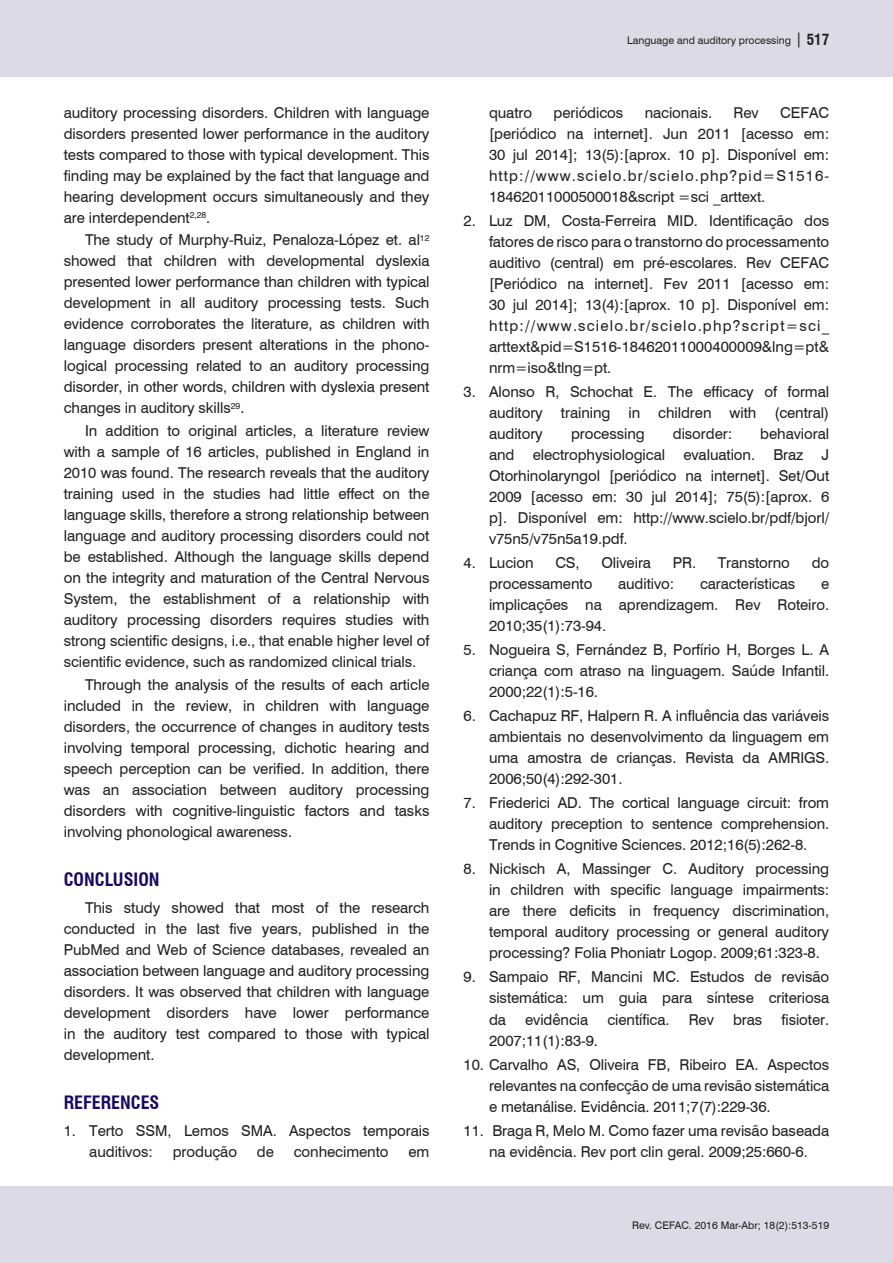
<style>
.page{position:relative;width:893px;height:1263px;background:#fff}
.page>*{position:absolute;margin:0;border:0;box-sizing:border-box;transform-origin:0 0}
.Nivel_1{font:700 condensed 18px "Swiss 721 BT";color:#18085f}
.Corpo_do_texto_INGL{font:15px/21px "Swiss 721 BT";letter-spacing:-.005em;color:#231f20;text-align:justify}
.t1{font:10.5px "Swiss 721 BT";color:#231f20}
.s1{font-size:15px}
.s2{font-weight:700;font-stretch:condensed;font-size:15px}
</style>
<div class="page">
<div style="left:0;top:1186px;width:893px;height:77px;background:#dcdae7"></div>
<div style="left:0;top:0;width:893px;height:77px;background:#dcdae7"></div>
<p class="Corpo_do_texto_INGL" style="left:64px;top:101px;width:367px">auditory processing disorders. Children with language disorders presented lower performance in the auditory tests compared to those with typical development. This finding may be explained by the fact that language and hearing development occurs simultaneously and they are interdependent<sup>2,28</sup>.</p>
<p class="Corpo_do_texto_INGL" style="left:64px;top:229px;width:367px;text-indent:21px">The study of Murphy-Ruiz, Penaloza-López et. al<sup>12 </sup>showed that children with developmental dyslexia presented lower performance than children with typical development in all auditory processing tests. Such evidence corroborates the literature, as children with language disorders present alterations in the phono&shy;logical processing related to an auditory processing disorder, in other words, children with dyslexia present changes in auditory skills<sup>29</sup>.</p>
<p class="Corpo_do_texto_INGL" style="left:64px;top:420px;width:367px;text-indent:21px">In addition to original articles, a literature review with a sample of 16 articles, published in England in 2010 was found. The research reveals that the auditory training used in the studies had little effect on the language skills, therefore a strong relationship between language and auditory processing disorders could not be established. Although the language skills depend on the integrity and maturation of the Central Nervous System, the establishment of a relationship with auditory processing disorders requires studies with strong scientific designs, i.e., that enable higher level of scientific evidence, such as randomized clinical trials.</p>
<p class="Corpo_do_texto_INGL" style="left:64px;top:673px;width:367px;text-indent:21px">Through the analysis of the results of each article included in the review, in children with language disorders, the occurrence of changes in auditory tests involving temporal processing, dichotic hearing and speech perception can be verified. In addition, there was an association between auditory processing disorders with cognitive-linguistic factors and tasks involving phonological awareness.</p>
<p class="Nivel_1" style="left:64px;top:868px;width:97px">CONCLUSION</p>
<p class="Corpo_do_texto_INGL" style="left:64px;top:896px;width:367px;text-indent:21px">This study showed that most of the research conducted in the last five years, published in the PubMed and Web of Science databases, revealed an association between language and auditory processing disorders. It was observed that children with language development disorders have lower performance in the auditory test compared to those with typical development.</p>
<p class="Nivel_1" style="left:64px;top:1091px;width:97px">REFERENCES</p>
<p class="Corpo_do_texto_INGL" style="left:89px;top:1119px;width:342px;text-indent:-26px">1. Terto SSM, Lemos SMA. Aspectos temporais auditivos:</p>
<p class="Corpo_do_texto_INGL" style="left:173px;top:1140px;width:66px">produção</p>
<p class="Corpo_do_texto_INGL" style="left:257px;top:1140px;width:19px">de</p>
<p class="Corpo_do_texto_INGL" style="left:294px;top:1140px;width:96px">conhecimento</p>
<p class="Corpo_do_texto_INGL" style="left:408px;top:1140px;width:22px">em</p>
<p class="t1" style="left:627px;top:33px;width:204px">Language and auditory processing <span class="s1">|</span> <span class="s2">517</span></p>
<p class="Corpo_do_texto_INGL" style="left:489px;top:101px;width:45px">quatro</p>
<p class="Corpo_do_texto_INGL" style="left:554px;top:101px;width:71px">periódicos</p>
<p class="Corpo_do_texto_INGL" style="left:645px;top:101px;width:69px">nacionais.</p>
<p class="Corpo_do_texto_INGL" style="left:734px;top:101px;width:27px">Rev</p>
<p class="Corpo_do_texto_INGL" style="left:489px;top:101px;width:342px;text-indent:291px">CEFAC [periódico na internet]. Jun 2011 [acesso em:<br>30 jul 2014]; 13(5):[aprox. 10 p]. Disponível em: http://www.scielo.br/scielo.php?pid=S1516- 18462011000500018&amp;script =sci _arttext.</p>
<p class="Corpo_do_texto_INGL" style="left:489px;top:209px;width:342px;text-indent:-26px">2. Luz DM, Costa-Ferreira MID. Identificação dos fatores de risco para o transtorno do processamento auditivo (central) em pré-escolares. Rev CEFAC [Periódico na internet]. Fev 2011 [acesso em:<br>30 jul 2014]; 13(4):[aprox. 10 p]. Disponível em: http://www.scielo.br/scielo.php?script=sci_ arttext&amp;pid=S1516-18462011000400009&amp;lng=pt&amp; nrm=iso&amp;tlng=pt.</p>
<p class="Corpo_do_texto_INGL" style="left:489px;top:380px;width:342px;text-indent:-26px">3. Alonso R, Schochat E. The efficacy of formal auditory training in children with (central) auditory</p>
<p class="Corpo_do_texto_INGL" style="left:489px;top:422px;width:342px;text-indent:271px">behavioral and electrophysiological evaluation. Braz J Otorhinolaryngol [periódico na internet]. Set/Out 2009 [acesso em: 30 jul 2014]; 75(5):[aprox. 6 p]. Disponível em: http://www.scielo.br/pdf/bjorl/ v75n5/v75n5a19.pdf.</p>
<p class="Corpo_do_texto_INGL" style="left:463px;top:552px;width:72px">4. Lucion</p>
<p class="Corpo_do_texto_INGL" style="left:555px;top:552px;width:26px">CS,</p>
<p class="Corpo_do_texto_INGL" style="left:601px;top:552px;width:51px">Oliveira</p>
<p class="Corpo_do_texto_INGL" style="left:673px;top:552px;width:119px">PR. Transtorno</p>
<p class="Corpo_do_texto_INGL" style="left:812px;top:552px;width:19px">do</p>
<p class="Corpo_do_texto_INGL" style="left:489px;top:573px;width:105px">processamento</p>
<p class="Corpo_do_texto_INGL" style="left:618px;top:573px;width:58px">auditivo:</p>
<p class="Corpo_do_texto_INGL" style="left:700px;top:573px;width:97px">características</p>
<p class="Corpo_do_texto_INGL" style="left:571px;top:422px;width:75px">processing</p>
<p class="Corpo_do_texto_INGL" style="left:673px;top:422px;width:61px">disorder:</p>
<p class="Corpo_do_texto_INGL" style="left:489px;top:573px;width:342px;text-indent:332px">e implicações na aprendizagem. Rev Roteiro.<br>2010;35(1):73-94.</p>
<p class="Corpo_do_texto_INGL" style="left:489px;top:639px;width:342px;text-indent:-26px">5. Nogueira S, Fernández B, Porfírio H, Borges L. A criança com atraso na linguagem. Saúde Infantil.<br>2000;22(1):5-16.</p>
<p class="Corpo_do_texto_INGL" style="left:489px;top:705px;width:342px;text-indent:-26px">6. Cachapuz RF, Halpern R. A influência das variáveis ambientais no desenvolvimento da linguagem em uma amostra de crianças. Revista da AMRIGS.<br>2006;50(4):292-301.</p>
<p class="Corpo_do_texto_INGL" style="left:489px;top:792px;width:342px;text-indent:-26px">7. Friederici AD. The cortical language circuit: from auditory preception to sentence comprehension.<br>Trends in Cognitive Sciences. 2012;16(5):262-8.</p>
<p class="Corpo_do_texto_INGL" style="left:489px;top:858px;width:342px;text-indent:-26px">8. Nickisch A, Massinger C. Auditory processing in children with specific language impairments: are there deficits in frequency discrimination, temporal auditory processing or general auditory processing? Folia Phoniatr Logop. 2009;61:323-8.</p>
<p class="Corpo_do_texto_INGL" style="left:489px;top:966px;width:342px;text-indent:-26px">9. Sampaio RF, Mancini MC. Estudos de revisão sistemática: um guia para síntese criteriosa da</p>
<p class="Corpo_do_texto_INGL" style="left:525px;top:1008px;width:65px">evidência</p>
<p class="Corpo_do_texto_INGL" style="left:607px;top:1008px;width:64px">científica.</p>
<p class="Corpo_do_texto_INGL" style="left:689px;top:1008px;width:27px">Rev</p>
<p class="Corpo_do_texto_INGL" style="left:733px;top:1008px;width:31px">bras</p>
<p class="Corpo_do_texto_INGL" style="left:781px;top:1008px;width:49px">fisioter.</p>
<p class="Corpo_do_texto_INGL" style="left:489px;top:1029px;width:111px">2007;11(1):83-9.</p>
<p class="Corpo_do_texto_INGL" style="left:489px;top:1053px;width:342px;text-indent:-26px">10. Carvalho AS, Oliveira FB, Ribeiro EA. Aspectos relevantes na confecção de uma revisão sistemática e metanálise. Evidência. 2011;7(7):229-36.</p>
<p class="Corpo_do_texto_INGL" style="left:463px;top:1119px;width:367px;text-align:center">11. Braga R, Melo M. Como fazer uma revisão baseada na evidência. Rev port clin geral. 2009;25:660-6.</p>
<p class="t1" style="left:632px;top:1218px;width:199px">Rev. CEFAC. 2016 Mar-Abr; 18(2):513-519</p>
</div>
